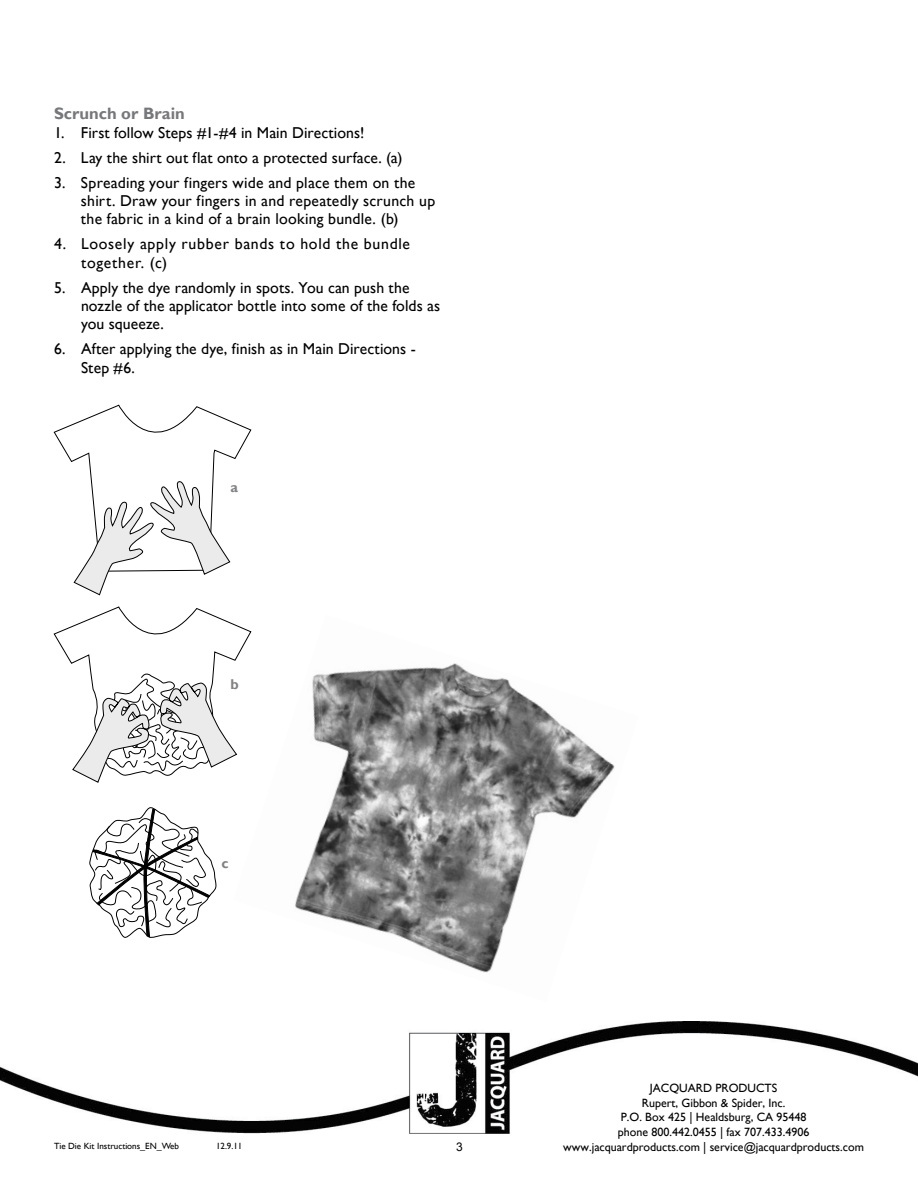
<style>
.page{position:relative;width:918px;height:1188px;background:#fff}
.page>*{position:absolute;margin:0;border:0;box-sizing:border-box;transform-origin:0 0}
.t1{font:700 16.5px "Gill Sans";color:#77787b}
.t2{font:15.75px/18.3px "Gill Sans";letter-spacing:.01em;color:#000}
.t3{font:15.75px/18.3px "Gill Sans";letter-spacing:.045em;color:#000}
.t4{font:700 14.25px "Gill Sans";color:#808284}
.t5{font:12px/14.7px "Gill Sans";color:#000;text-align:center}
.t6{font:12px "Arial";color:#000}
.t7{font:9px "Gill Sans";color:#000}
</style>
<div class="page">
<img style="left:251px;top:631px;width:364px;height:342px">
<svg style="left:119px;top:931px;width:61px;height:7px"></svg>
<svg style="left:54px;top:405px;width:197px;height:191px"></svg>
<svg style="left:54px;top:607px;width:197px;height:324px"></svg>
<svg style="left:159px;top:681px;width:78px;height:87px"></svg>
<svg style="left:72px;top:696px;width:78px;height:87px"></svg>
<img style="left:0;top:1022px;width:918px;height:112px">
<p class="t1" style="left:54px;top:104px;width:132px">Scrunch or Brain</p>
<p class="t2" style="left:54px;top:123px;width:312px">1. First follow Steps #1-#4 in Main Directions!</p>
<p class="t2" style="left:54px;top:148px;width:350px">2. Lay the shirt out flat onto a protected surface. (a)</p>
<p class="t2" style="left:81px;top:173px;width:356px;text-indent:-27px">3. Spreading your fingers wide and place them on the shirt. Draw your fingers in and repeatedly scrunch up the fabric in a kind of a brain looking bundle. (b)</p>
<p class="t3" style="left:81px;top:235px;width:331px;text-indent:-27px">4. Loosely apply rubber bands to hold the bundle together. (c)</p>
<p class="t2" style="left:81px;top:278px;width:361px;text-indent:-27px">5. Apply the dye randomly in spots. You can push the nozzle of the applicator bottle into some of the folds as you squeeze.</p>
<p class="t2" style="left:81px;top:340px;width:336px;text-indent:-27px">6. After applying the dye, finish as in Main Directions -<br>Step #6.</p>
<p class="t4" style="left:230px;top:479px;width:9px">a</p>
<p class="t4" style="left:230px;top:676px;width:10px">b</p>
<p class="t4" style="left:221px;top:855px;width:9px">c</p>
<p class="t5" style="left:618px;top:1081px;width:193px">JACQUARD PRODUCTS<br>Rupert, Gibbon &amp; Spider, Inc.<br>P.O. Box 425 | Healdsburg, CA 95448 phone 800.442.0455 | fax 707.433.4906</p>
<p class="t7" style="left:54px;top:1141px;width:127px">Tie Die Kit Instructions_EN_Web</p>
<p class="t7" style="left:216px;top:1141px;width:28px">12.9.11</p>
<p class="t6" style="left:456px;top:1139px;width:8px">3</p>
<p class="t5" style="left:563px;top:1139px;width:302px">www.jacquardproducts.com | service@jacquardproducts.com</p>
</div>
